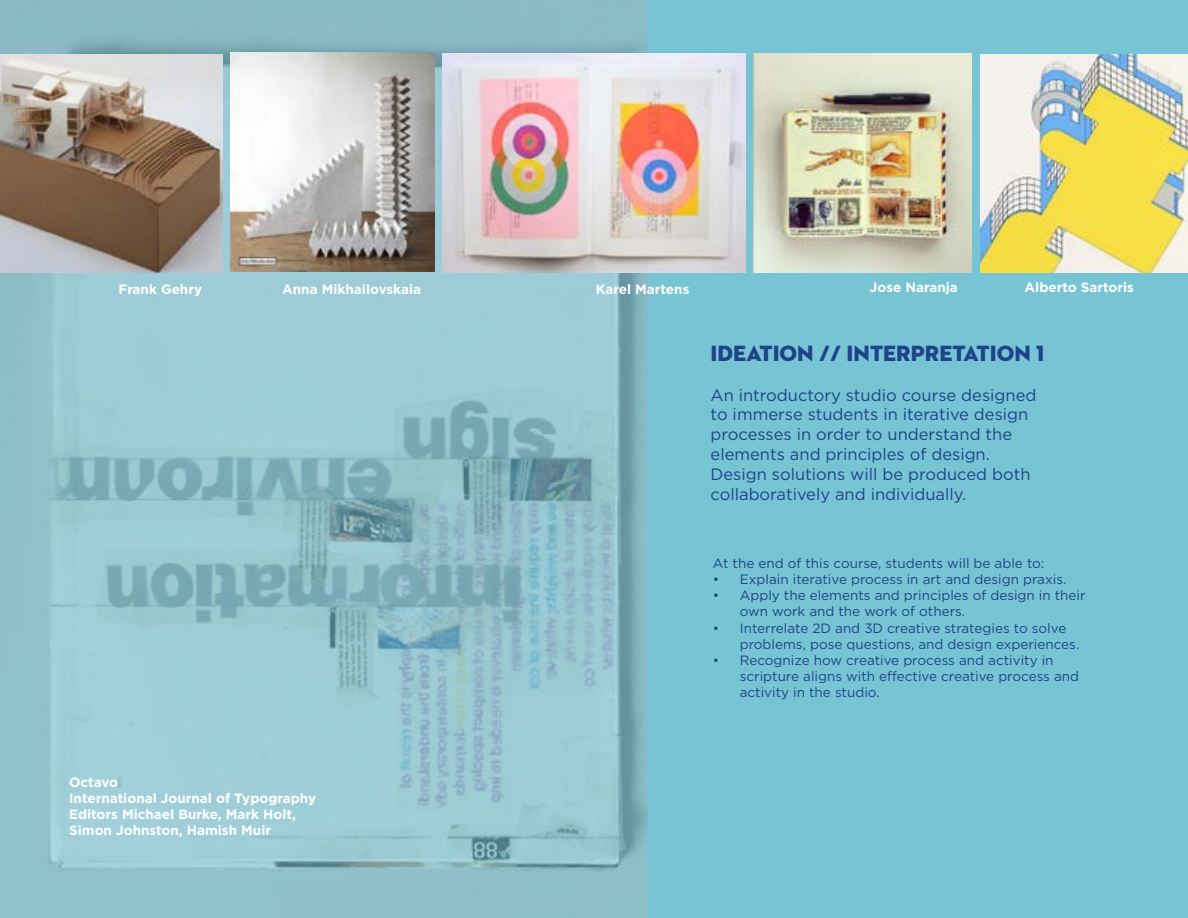
<style>
.page{position:relative;width:1188px;height:918px;background:#fff}
.page>*{position:absolute;margin:0;border:0;box-sizing:border-box;transform-origin:0 0}
.t1{font:22.5px "Neutraface 2 Display Titling";color:#1f4388}
.t2{font:16.5px/19.8px "Gotham HTF";color:#1f4388}
.t3{font:13.5px/16.2px "Gotham HTF";color:#1f4388}
.t4{font:700 13.5px/16.2px "Gotham HTF";color:#fff}
</style>
<div class="page">
<div style="left:648px;top:0;width:540px;height:918px;background:#77c4d5"></div>
<img style="left:0;top:0;width:648px;height:918px">
<img style="left:443px;top:54px;width:302px;height:218px">
<img style="left:754px;top:54px;width:218px;height:218px">
<img style="left:0;top:54px;width:223px;height:218px">
<img style="left:230px;top:53px;width:205px;height:219px">
<img style="left:981px;top:54px;width:207px;height:218px">
<p class="t4" style="left:870px;top:279px;width:90px">Jose Naranja</p>
<p class="t4" style="left:118px;top:281px;width:85px">Frank Gehry</p>
<p class="t4" style="left:282px;top:281px;width:140px">Anna Mikhailovskaia</p>
<p class="t4" style="left:1025px;top:279px;width:111px">Alberto Sartoris</p>
<p class="t4" style="left:596px;top:281px;width:95px">Karel Martens</p>
<h1 class="t1" style="left:711px;top:339px;width:335px">IDEATION // INTERPRETATION 1</h1>
<p class="t2" style="left:711px;top:385px;width:327px">An introductory studio course designed to immerse students in iterative design processes in order to understand the elements and principles of design.<br>Design solutions will be produced both collaboratively and individually.</p>
<p class="t4" style="left:69px;top:773px;width:249px">Octavo<br>International Journal of Typography<br>Editors Michael Burke, Mark Holt,<br>Simon Johnston, Hamish Muir</p>
<p class="t3" style="left:713px;top:555px;width:333px">At the end of this course, students will be able to:</p>
<p class="t3" style="left:713px;top:571px;width:355px">• Explain iterative process in art and design praxis.</p>
<p class="t3" style="left:740px;top:587px;width:347px;text-indent:-27px">• Apply the elements and principles of design in their own work and the work of others.</p>
<p class="t3" style="left:740px;top:620px;width:341px;text-indent:-27px">• Interrelate 2D and 3D creative strategies to solve problems, pose questions, and design experiences.</p>
<p class="t3" style="left:740px;top:652px;width:341px;text-indent:-27px">• Recognize how creative process and activity in scripture aligns with effective creative process and activity in the studio.</p>
</div>
